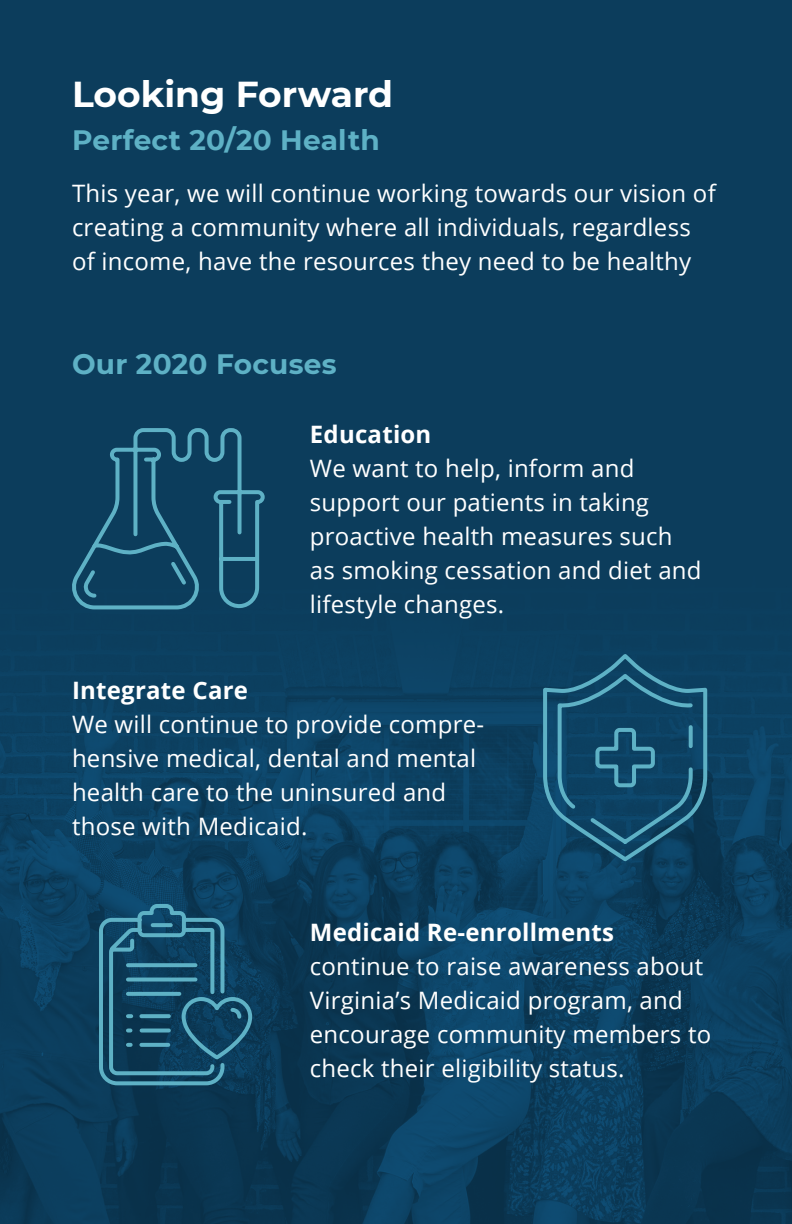
<style>
.page{position:relative;width:792px;height:1224px;background:#0c3d5c}
.page>*{position:absolute;margin:0;border:0;box-sizing:border-box;transform-origin:0 0}
.t1{font:700 36px "Montserrat";color:#fff}
.subheader{font:700 28px "Montserrat";letter-spacing:.01em;color:#5eb1c5}
.body-bullets2{font:24px/34px "Open Sans";letter-spacing:.01em;color:#fff}
.body{font:24px/34px "Open Sans";letter-spacing:.01em;color:#fff}
.s1{font-weight:700}
</style>
<div class="page">
<img style="left:0;top:668px;width:792px;height:556px">
<svg style="left:72px;top:428px;width:193px;height:182px"></svg>
<svg style="left:97px;top:902px;width:157px;height:185px"></svg>
<svg style="left:541px;top:654px;width:169px;height:211px"></svg>
<p class="t1" style="left:72px;top:68px;width:323px">Looking Forward</p>
<p class="subheader" style="left:72px;top:120px;width:309px">Perfect 20/20 Health</p>
<p class="body" style="left:72px;top:176px;width:645px">This year, we will continue working towards our vision of creating a community where all individuals, regardless of income, have the resources they need to be healthy</p>
<p class="subheader" style="left:72px;top:344px;width:266px">Our 2020 Focuses</p>
<p class="body-bullets2" style="left:310px;top:417px;width:393px"><span class="s1">Education<br></span>We want to help, inform and support our patients in taking proactive health measures such as smoking cessation and diet and lifestyle changes.</p>
<p class="body-bullets2" style="left:72px;top:672px;width:414px"><span class="s1">Integrate Care<br></span>We will continue to provide compre&shy;hensive medical, dental and mental health care to the uninsured and those with Medicaid.</p>
<p class="body-bullets2" style="left:310px;top:914px;width:403px"><span class="s1">Medicaid Re-enrollments </span>continue to raise awareness about<br>Virginia’s Medicaid program, and encourage community members to check their eligibility status.</p>
</div>
